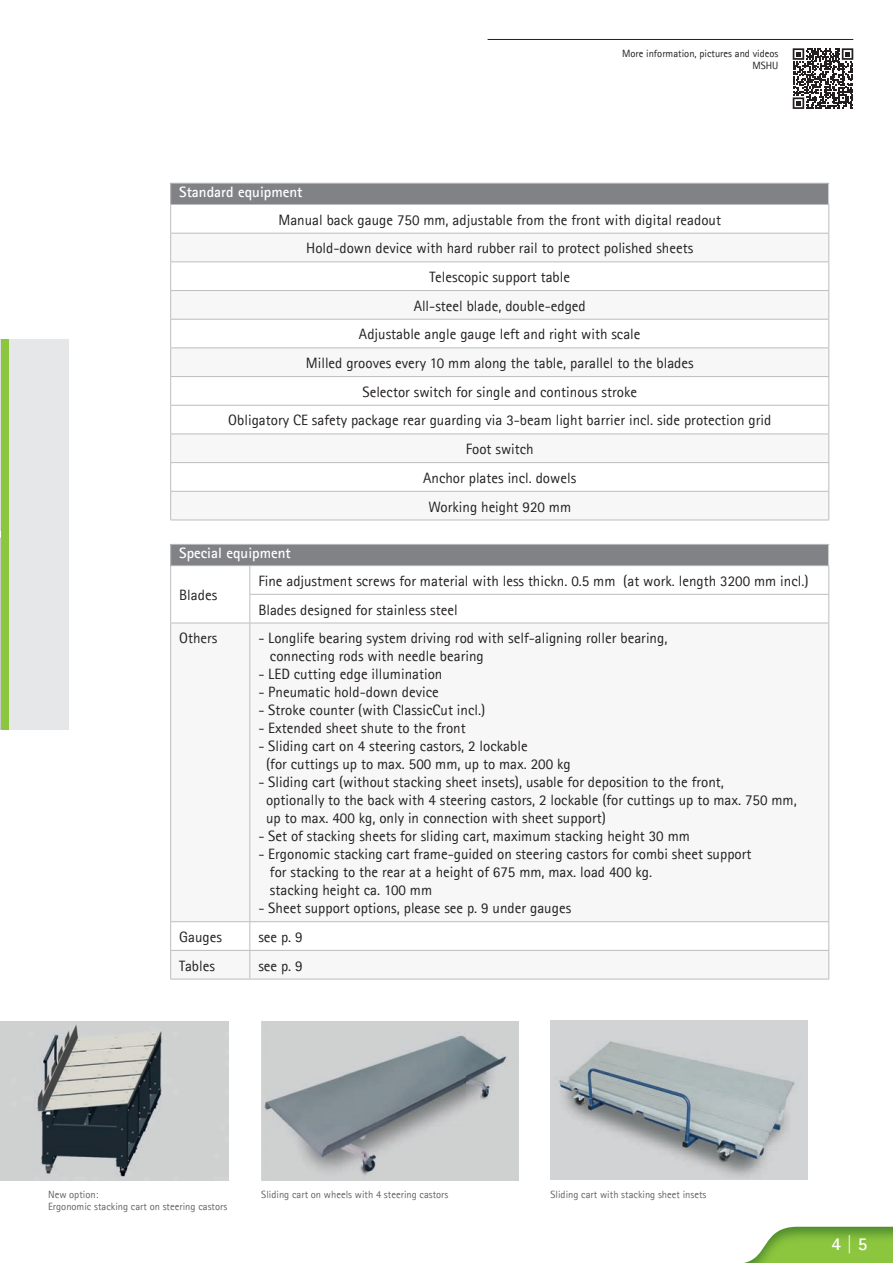
<style>
.page{position:relative;width:893px;height:1263px;background:#fff}
.page>*{position:absolute;margin:0;border:0;box-sizing:border-box;transform-origin:0 0}
.t1{font:700 18px "Agfa Rotis Sans Serif";color:#fff}
.t2{font:15px/28.7px "Agfa Rotis Sans Serif";color:#231f20}
.t3{font:700 15px "Agfa Rotis Sans Serif";color:#fff}
.t4{font:10.5px/12.6px "Agfa Rotis Sans Serif";color:#636366}
.t5{font:10.5px/12.6px "Agfa Rotis Sans Serif";color:#231f20;text-align:right}
</style>
<div class="page">
<img style="left:744px;top:1227px;width:149px;height:36px">
<img style="left:799px;top:1235px;width:33px;height:18px">
<div style="left:171px;top:183px;width:658px;height:21px;background:#808285"></div>
<svg style="left:171px;top:234px;width:657px;height:286px"></svg>
<hr style="left:170px;top:233px;width:659px;height:1px;background:#bcbdc0">
<hr style="left:170px;top:261px;width:659px;height:1px;background:#bcbdc0">
<hr style="left:170px;top:290px;width:659px;height:1px;background:#bcbdc0">
<hr style="left:170px;top:319px;width:659px;height:1px;background:#bcbdc0">
<hr style="left:170px;top:347px;width:659px;height:1px;background:#bcbdc0">
<hr style="left:170px;top:376px;width:659px;height:1px;background:#bcbdc0">
<hr style="left:170px;top:405px;width:659px;height:1px;background:#bcbdc0">
<hr style="left:170px;top:434px;width:659px;height:1px;background:#bcbdc0">
<hr style="left:170px;top:462px;width:659px;height:1px;background:#bcbdc0">
<hr style="left:170px;top:491px;width:659px;height:1px;background:#bcbdc0">
<hr style="left:170px;top:520px;width:659px;height:1px;background:#bcbdc0">
<hr style="left:170px;top:183px;width:659px;height:1px;background:#bcbdc0">
<hr style="left:170px;top:204px;width:659px;height:1px;background:#bcbdc0">
<svg style="left:828px;top:184px;width:1px;height:336px"></svg>
<svg style="left:170px;top:184px;width:1px;height:336px"></svg>
<div style="left:171px;top:544px;width:658px;height:22px;background:#808285"></div>
<svg style="left:171px;top:624px;width:657px;height:355px"></svg>
<hr style="left:170px;top:565px;width:80px;height:1px;background:#bcbdc0">
<hr style="left:250px;top:565px;width:579px;height:1px;background:#bcbdc0">
<hr style="left:249px;top:594px;width:580px;height:1px;background:#bcbdc0">
<svg style="left:249px;top:566px;width:1px;height:57px"></svg>
<hr style="left:170px;top:623px;width:80px;height:1px;background:#bcbdc0">
<hr style="left:170px;top:623px;width:1px;height:298px;background:#bcbdc0">
<hr style="left:250px;top:623px;width:579px;height:1px;background:#bcbdc0">
<hr style="left:249px;top:623px;width:1px;height:298px;background:#bcbdc0">
<hr style="left:828px;top:623px;width:1px;height:298px;background:#bcbdc0">
<hr style="left:170px;top:921px;width:80px;height:1px;background:#bcbdc0">
<hr style="left:250px;top:921px;width:579px;height:1px;background:#bcbdc0">
<hr style="left:170px;top:950px;width:80px;height:1px;background:#bcbdc0">
<svg style="left:170px;top:922px;width:1px;height:57px"></svg>
<hr style="left:250px;top:950px;width:579px;height:1px;background:#bcbdc0">
<svg style="left:249px;top:922px;width:1px;height:57px"></svg>
<svg style="left:828px;top:922px;width:1px;height:57px"></svg>
<hr style="left:170px;top:979px;width:80px;height:1px;background:#bcbdc0">
<hr style="left:250px;top:979px;width:579px;height:1px;background:#bcbdc0">
<hr style="left:170px;top:544px;width:80px;height:1px;background:#bcbdc0">
<hr style="left:250px;top:544px;width:579px;height:1px;background:#bcbdc0">
<svg style="left:828px;top:545px;width:1px;height:78px"></svg>
<svg style="left:170px;top:545px;width:1px;height:78px"></svg>
<img style="left:262px;top:1021px;width:256px;height:159px">
<img style="left:550px;top:1020px;width:257px;height:159px">
<svg style="left:793px;top:48px;width:60px;height:61px"></svg>
<hr style="left:488px;top:39px;width:365px;height:1px;background:#231f20">
<svg style="left:0;top:339px;width:1px;height:192px"></svg>
<div style="left:1px;top:339px;width:9px;height:390px;background:#8bc63e"></div>
<div style="left:10px;top:339px;width:59px;height:390px;background:#e6e7e9"></div>
<svg style="left:0;top:538px;width:1px;height:191px"></svg>
<img style="left:0;top:1021px;width:229px;height:159px">
<p class="t5" style="left:622px;top:47px;width:158px">More information, pictures and videos<br>MSHU</p>
<p class="t3" style="left:179px;top:183px;width:125px">Standard equipment</p>
<p class="t2" style="left:228px;top:205px;width:544px;text-align:center">Manual back gauge 750 mm, adjustable from the front with digital readout<br>Hold-down device with hard rubber rail to protect polished sheets<br>Telescopic support table<br>All-steel blade, double-edged<br>Adjustable angle gauge left and right with scale<br>Milled grooves every 10 mm along the table, parallel to the blades<br>Selector switch for single and continous stroke<br>Obligatory CE safety package rear guarding via 3-beam light barrier incl. side protection grid Foot switch<br>Anchor plates incl. dowels<br>Working height 920 mm</p>
<p class="t3" style="left:179px;top:544px;width:113px">Special equipment</p>
<p class="t2" style="left:179px;top:581px;width:40px">Blades</p>
<p class="t2" style="left:258px;top:566px;width:552px">Fine adjustment screws for material with less thickn. 0.5 mm (at work. length 3200 mm incl.)<br>Blades designed for stainless steel</p>
<p class="t2" style="left:179px;top:624px;width:40px">Others</p>
<p class="t2" style="left:270px;top:629px;width:399px;line-height:18px;text-indent:-12px">- Longlife bearing system driving rod with self-aligning roller bearing, connecting rods with needle bearing</p>
<p class="t2" style="left:258px;top:660px;width:186px">- LED cutting edge illumination</p>
<p class="t2" style="left:258px;top:678px;width:182px">- Pneumatic hold-down device</p>
<p class="t2" style="left:258px;top:696px;width:228px">- Stroke counter (with ClassicCut incl.)</p>
<p class="t2" style="left:258px;top:714px;width:209px">- Extended sheet shute to the front</p>
<p class="t2" style="left:266px;top:737px;width:306px;line-height:18px;text-indent:-8px">- Sliding cart on 4 steering castors, 2 lockable<br>(for cuttings up to max. 500 mm, up to max. 200 kg</p>
<p class="t2" style="left:266px;top:773px;width:532px;line-height:18px;text-indent:-8px">- Sliding cart (without stacking sheet insets), usable for deposition to the front,<br>optionally to the back with 4 steering castors, 2 lockable (for cuttings up to max. 750 mm, up to max. 400 kg, only in connection with sheet support)</p>
<p class="t2" style="left:258px;top:822px;width:433px">- Set of stacking sheets for sliding cart, maximum stacking height 30 mm</p>
<p class="t2" style="left:270px;top:845px;width:483px;line-height:18px;text-indent:-12px">- Ergonomic stacking cart frame-guided on steering castors for combi sheet support for stacking to the rear at a height of 675 mm, max. load 400 kg.<br>stacking height ca. 100 mm</p>
<p class="t2" style="left:258px;top:894px;width:314px">- Sheet support options, please see p. 9 under gauges</p>
<p class="t2" style="left:179px;top:922px;width:44px">Gauges</p>
<p class="t2" style="left:258px;top:922px;width:46px">see p. 9</p>
<p class="t2" style="left:179px;top:951px;width:37px">Tables</p>
<p class="t2" style="left:258px;top:951px;width:46px">see p. 9</p>
<p class="t4" style="left:48px;top:1188px;width:181px">New option:<br>Ergonomic stacking cart on steering castors</p>
<p class="t4" style="left:261px;top:1188px;width:189px">Sliding cart on wheels with 4 steering castors</p>
<p class="t4" style="left:550px;top:1188px;width:157px">Sliding cart with stacking sheet insets</p>
<p class="t1" style="left:797px;top:1232px;width:71px">6 | 74 | 5</p>
</div>
